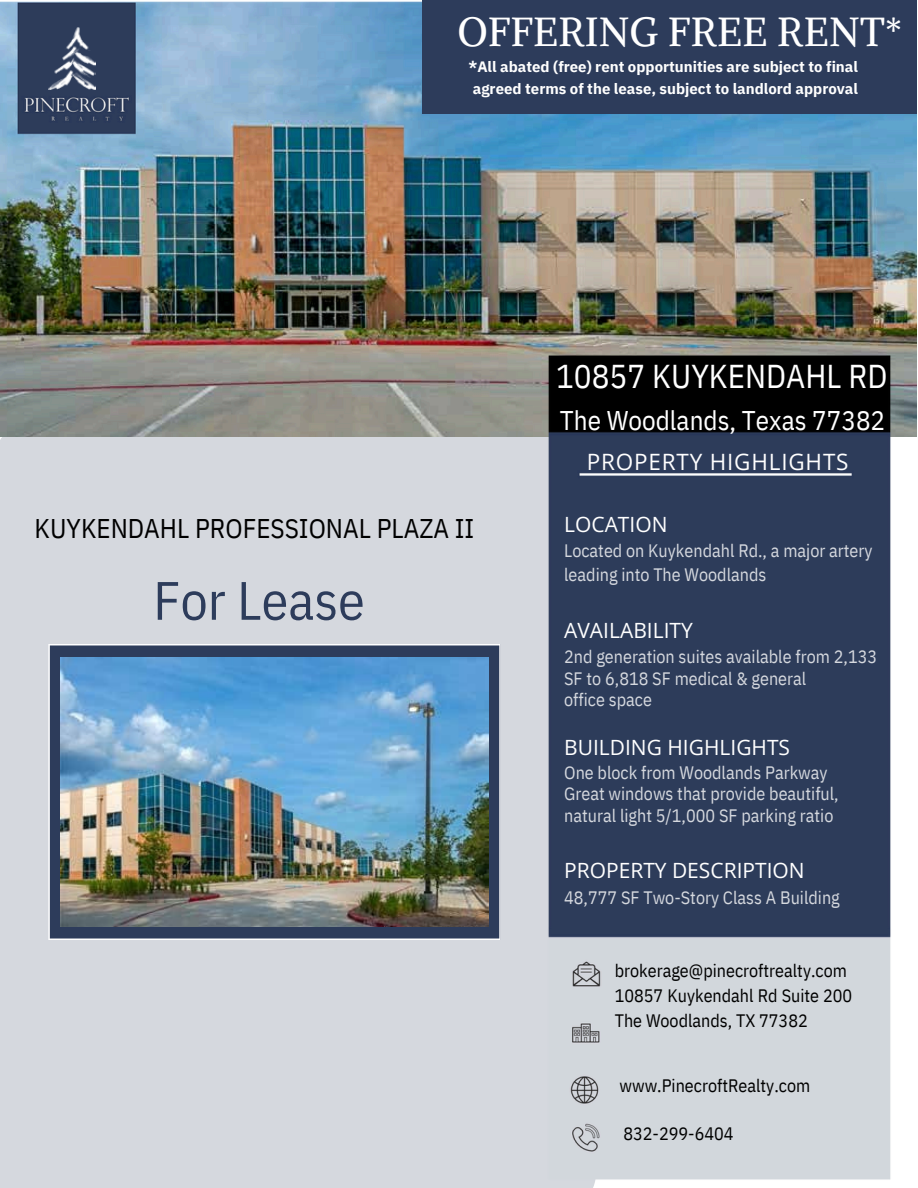
<style>
.page{position:relative;width:918px;height:1188px;background:#fff}
.page>*{position:absolute;margin:0;border:0;box-sizing:border-box;transform-origin:0 0}
.t1{font:54px "IBM Plex Sans Cond";color:#2d3c5b}
.t2{font:40.5px "Alike";color:#fff}
.t3{font:33px "IBM Plex Sans Cond";color:#fff}
.t4{font:27px "IBM Plex Sans Cond";color:#000}
.t5{font:27px "IBM Plex Sans Cond";color:#fff}
.t6{font:22.5px "Open Sans";letter-spacing:.035em;color:#fff}
.t7{font:21px "Open Sans";color:#fff}
.t8{font:18px/21.3px "IBM Plex Sans Cond";color:#d5d8de}
.t9{font:18px/24.8px "IBM Plex Sans Cond";color:#000}
.t10{font:700 15px/22.5px "IBM Plex Sans";color:#fff}
</style>
<div class="page">
<div style="left:0;top:437px;width:593px;height:751px;background:#d5d8de"></div>
<img style="left:0;top:1px;width:917px;height:436px">
<img style="left:542px;top:349px;width:355px;height:838px">
<img style="left:49px;top:27px;width:47px;height:62px">
<svg style="left:48px;top:644px;width:453px;height:296px;background:#4a5873"></svg>
<img style="left:61px;top:658px;width:427px;height:268px">
<div style="left:422px;top:0;width:495px;height:113px;background:#2d3c5b"></div>
<p class="t2" style="left:457px;top:7px;width:447px">OFFERING FREE RENT*</p>
<p class="t10" style="left:468px;top:55px;width:391px">*All abated (free) rent opportunities are subject to final agreed terms of the lease, subject to landlord approval</p>
<p class="t3" style="left:556px;top:354px;width:333px">10857 KUYKENDAHL RD</p>
<p class="t5" style="left:560px;top:402px;width:327px">The Woodlands, Texas 77382</p>
<p class="t4" style="left:35px;top:511px;width:441px">KUYKENDAHL PROFESSIONAL PLAZA II</p>
<p class="t1" style="left:153px;top:564px;width:213px">For Lease</p>
<p class="t6" style="left:587px;top:446px;width:263px">PROPERTY HIGHLIGHTS</p>
<p class="t7" style="left:564px;top:510px;width:105px">LOCATION</p>
<h2 class="t8" style="left:564px;top:538px;width:310px;line-height:23.7px">Located on Kuykendahl Rd., a major artery leading into The Woodlands</h2>
<p class="t7" style="left:564px;top:616px;width:130px">AVAILABILITY</p>
<p class="t8" style="left:564px;top:645px;width:314px;line-height:22.5px">2nd generation suites available from 2,133<br>SF to 6,818 SF medical &amp; general</p>
<h3 class="t8" style="left:564px;top:688px;width:89px">office space</h3>
<h5 class="t7" style="left:564px;top:733px;width:227px">BUILDING HIGHLIGHTS</h5>
<h6 class="t8" style="left:564px;top:761px;width:276px">One block from Woodlands Parkway<br>Great windows that provide beautiful, natural light 5/1,000 SF parking ratio</h6>
<p class="t7" style="left:564px;top:855px;width:242px">PROPERTY DESCRIPTION</p>
<p class="t8" style="left:564px;top:886px;width:277px">48,777 SF Two-Story Class A Building</p>
<p class="t9" style="left:615px;top:958px;width:239px">brokerage@pinecroftrealty.com<br>10857 Kuykendahl Rd Suite 200<br>The Woodlands, TX 77382</p>
<p class="t9" style="left:620px;top:1073px;width:192px">www.PinecroftRealty.com</p>
<p class="t9" style="left:624px;top:1121px;width:112px">832-299-6404</p>
</div>
